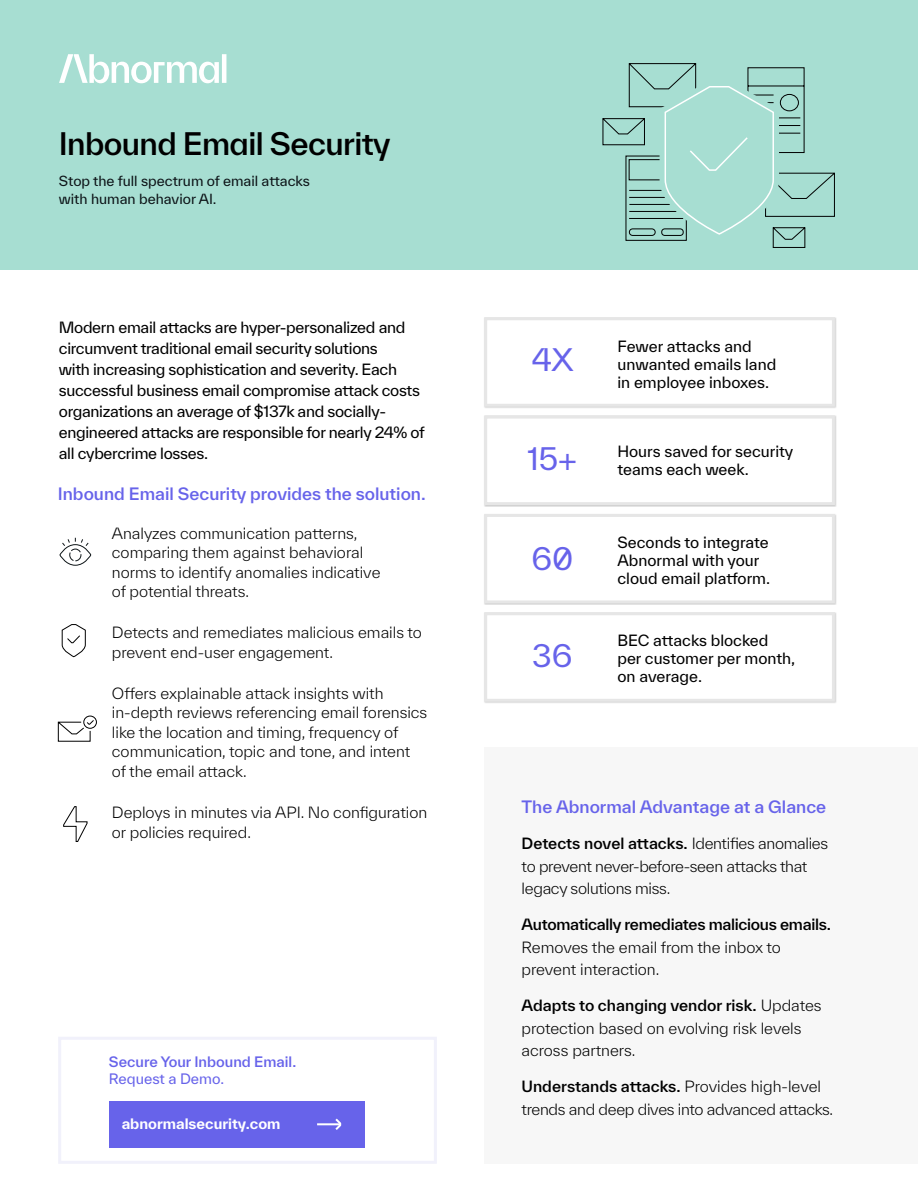
<style>
.page{position:relative;width:918px;height:1188px;background:#fff}
.page>*{position:absolute;margin:0;border:0;box-sizing:border-box;transform-origin:0 0}
.t1{font:500 30px "TWK Everett";letter-spacing:-.02em;color:#000}
.t2{font:30px "TWK Everett";color:#6763ea}
.t3{font:500 16.5px "TWK Everett";color:#6763ea}
.t4{font:300 15px/19.5px "TWK Everett";color:#000}
.t5{font:15px/21px "TWK Everett";letter-spacing:-.02em;color:#000}
.t6{font:15px/18px "TWK Everett";color:#000}
.t7{font:300 15px/22.5px "TWK Everett";letter-spacing:-.02em;color:#000}
.t8{font:500 15px "TWK Everett";letter-spacing:-.02em;color:#000}
.t9{font:500 13.95px "TWK Everett";color:#6763ea}
.t10{font:700 13.95px "TWK Everett";color:#fff}
.t11{font:13.95px "TWK Everett";color:#6763ea}
.t12{font:13.5px/18px "TWK Everett";color:#0d1418}
.s1{font-weight:500}
</style>
<div class="page">
<div style="left:0;top:0;width:918px;height:270px;background:#a7ded2"></div>
<div style="left:484px;top:747px;width:434px;height:417px;background:#f7f7f7"></div>
<div style="left:484px;top:317px;width:353px;height:92px;background:#e3e3e3"></div>
<div style="left:484px;top:317px;width:351px;height:90px;background:#fff;border:3px solid #e6e6e6"></div>
<div style="left:484px;top:514px;width:353px;height:91px;background:#dadada"></div>
<div style="left:484px;top:514px;width:351px;height:89px;background:#fff;border:3px solid #e6e6e6"></div>
<div style="left:484px;top:415px;width:353px;height:92px;background:#d2d2d2"></div>
<div style="left:484px;top:416px;width:351px;height:89px;background:#fff;border:3px solid #e6e6e6"></div>
<div style="left:484px;top:612px;width:353px;height:92px;background:#e3e3e3"></div>
<div style="left:484px;top:612px;width:351px;height:90px;background:#fff;border:3px solid #e6e6e6"></div>
<svg style="left:602px;top:63px;width:233px;height:185px"></svg>
<div style="left:58px;top:1037px;width:379px;height:127px;background:#fff;border:3px solid #f1f1fb"></div>
<svg style="left:59px;top:54px;width:167px;height:29px"></svg>
<div style="left:109px;top:1101px;width:256px;height:47px;background:#6763ea"></div>
<hr style="left:317px;top:1123px;width:24px;height:2px;background:#fff">
<svg style="left:333px;top:1119px;width:8px;height:11px"></svg>
<svg style="left:59px;top:537px;width:33px;height:29px"></svg>
<svg style="left:61px;top:624px;width:25px;height:33px"></svg>
<svg style="left:57px;top:715px;width:40px;height:27px"></svg>
<svg style="left:63px;top:806px;width:25px;height:36px"></svg>
<h1 class="t1" style="left:59px;top:123px;width:333px">Inbound Email Security</h1>
<p class="t12" style="left:59px;top:172px;width:253px">Stop the full spectrum of email attacks with human behavior AI.</p>
<p class="t5" style="left:59px;top:317px;width:367px">Modern email attacks are hyper-personalized and circumvent traditional email security solutions<br>with increasing sophistication and severity. Each successful business email compromise attack costs organizations an average of $137k and socially&shy;engineered attacks are responsible for nearly 24% of all cybercrime losses.</p>
<p class="t3" style="left:58px;top:482px;width:369px">Inbound Email Security provides the solution.</p>
<p class="t4" style="left:112px;top:523px;width:270px">Analyzes communication patterns, comparing them against behavioral norms to identify anomalies indicative of potential threats.</p>
<p class="t4" style="left:112px;top:623px;width:312px">Detects and remediates malicious emails to prevent end-user engagement.</p>
<p class="t4" style="left:112px;top:683px;width:317px">Offers explainable attack insights with in-depth reviews referencing email forensics like the location and timing, frequency of communication, topic and tone, and intent of the email attack.</p>
<p class="t4" style="left:112px;top:803px;width:317px">Deploys in minutes via API. No configuration or policies required.</p>
<p class="t9" style="left:109px;top:1052px;width:189px">Secure Your Inbound Email.</p>
<p class="t11" style="left:109px;top:1069px;width:117px">Request a Demo.</p>
<p class="t10" style="left:122px;top:1114px;width:160px">abnormalsecurity.com</p>
<h1 class="t2" style="left:532px;top:339px;width:43px">4X</h1>
<h1 class="t2" style="left:527px;top:438px;width:51px">15+</h1>
<h1 class="t2" style="left:531px;top:538px;width:43px">60</h1>
<h1 class="t2" style="left:532px;top:635px;width:42px">36</h1>
<p class="t6" style="left:617px;top:337px;width:160px">Fewer attacks and unwanted emails land in employee inboxes.</p>
<p class="t6" style="left:617px;top:442px;width:177px">Hours saved for security teams each week.</p>
<p class="t6" style="left:617px;top:533px;width:154px">Seconds to integrate<br>Abnormal with your cloud email platform.</p>
<p class="t6" style="left:617px;top:631px;width:179px">BEC attacks blocked per customer per month, on average.</p>
<p class="t3" style="left:522px;top:795px;width:306px">The Abnormal Advantage at a Glance</p>
<p class="t7" style="left:522px;top:832px;width:308px"><span class="s1">Detects novel attacks.</span> Identifies anomalies to prevent never-before-seen attacks that legacy solutions miss.</p>
<p class="t8" style="left:522px;top:914px;width:311px">Automatically remediates malicious emails.</p>
<p class="t4" style="left:522px;top:936px;width:261px;line-height:22.5px">Removes the email from the inbox to prevent interaction.</p>
<p class="t4" style="left:522px;top:994px;width:301px;line-height:22.5px"><span class="s1">Adapts to changing vendor risk.</span> Updates protection based on evolving risk levels across partners.</p>
<p class="t7" style="left:522px;top:1075px;width:313px"><span class="s1">Understands attacks.</span> Provides high-level trends and deep dives into advanced attacks.</p>
</div>
